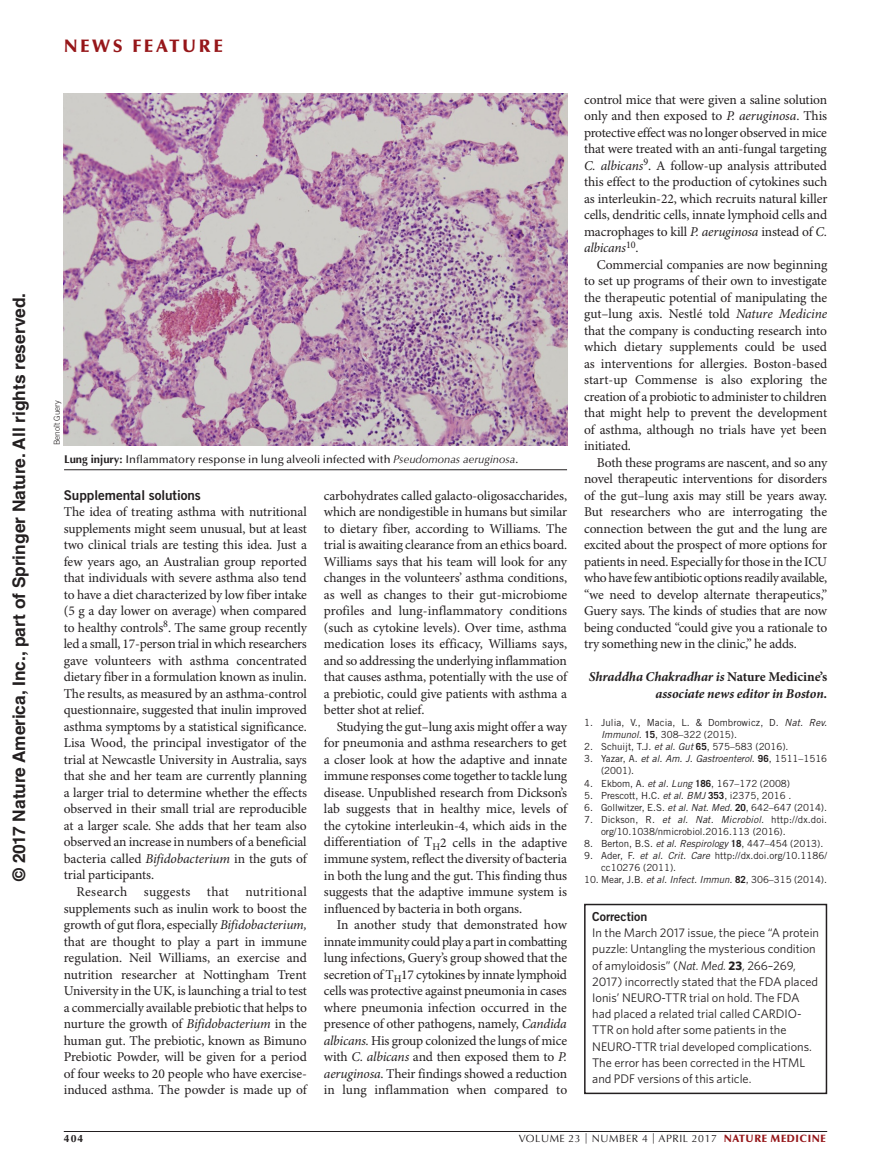
<style>
.page{position:relative;width:891px;height:1175px;background:#fff}
.page>*{position:absolute;margin:0;border:0;box-sizing:border-box;transform-origin:0 0}
.z-HEADER_follow{font:900 18px "Optima LT Std";letter-spacing:.15em;color:#961619}
.t1{font:700 17.4px "Helvetica LT Std";color:#231f20}
.TEXT_body_news_NOBRE{font:13.5px/16.5px "Minion Pro";letter-spacing:-.01em;color:#231f20;text-align:justify}
.TEXT_FIRST_news_NO_B{font:13.5px/16.5px "Minion Pro";letter-spacing:-.005em;color:#231f20;text-align:justify}
.AUTHOR_news{font:italic 700 13.5px/16.5px "Minion Pro";letter-spacing:-.01em;color:#231f20;text-align:right}
.SUBHEAD{font:13.5px "Trade Gothic LT Std Bd 2";letter-spacing:-.005em;color:#231f20}
.BOX_text_first{font:12.45px/16.2px "Whitney";letter-spacing:-.005em;color:#231f20}
.BOX_text_bold_first{font:12.45px "Trade Gothic LT Std Bd 2";letter-spacing:-.005em;color:#231f20}
.CAPTION_news{font:500 11.25px "Optima LT Std";color:#231f20}
.t2{font:10.5px "Optima LT Std";letter-spacing:.05em;color:#231f20}
.t3{font:700 10.5px "Optima LT Std";color:#231f20}
.REFERENCES{font:9.75px/12px "Trade Gothic LT Std";letter-spacing:-.005em;color:#231f20}
.CAPTION_photo_credit{font:300 8.25px "Trade Gothic LT Std";letter-spacing:-.005em;color:#231f20}
.s1{font-weight:700}
.s2{font-weight:400;font-style:italic}
.s3{font-style:italic}
.s4{font-style:normal}
.s5{font-weight:900;color:#961619}
</style>
<div class="page">
<hr style="left:64px;top:1131px;width:763px;height:1px;background:#231f20">
<img style="left:64px;top:94px;width:503px;height:351px">
<hr style="left:64px;top:469px;width:503px;height:1px;background:#231f20">
<div style="left:584px;top:903px;width:243px;height:191px;border:2px solid #231f20"></div>
<p class="t1" style="left:8px;top:881px;width:589px;rotate:-90deg">© 2017 Nature America, Inc., part of Springer Nature. All rights reserved.</p>
<p class="z-HEADER_follow" style="left:64px;top:36px;width:160px">NEWS FEATURE</p>
<p class="CAPTION_photo_credit" style="left:52px;top:445px;width:46px;rotate:-90deg">Benoît Guery</p>
<p class="CAPTION_news" style="left:64px;top:453px;width:456px"><span class="s1">Lung injury:</span> Inflammatory response in lung alveoli infected with <span class="s2">Pseudomonas aeruginosa</span>.</p>
<p class="SUBHEAD" style="left:64px;top:486px;width:139px">Supplemental solutions</p>
<p class="TEXT_FIRST_news_NO_B" style="left:64px;top:504px;width:245px">The idea of treating asthma with nutritional supplements might seem unusual, but at least two clinical trials are testing this idea. Just a few years ago, an Australian group reported that individuals with severe asthma also tend to have a diet characterized by low fiber intake (5 g a day lower on average) when compared to healthy controls<sup>8</sup>. The same group recently led a small, 17-person trial in which researchers gave volunteers with asthma concentrated dietary fiber in a formulation known as inulin.<br>The results, as measured by an asthma-control questionnaire, suggested that inulin improved asthma symptoms by a statistical significance.<br>Lisa Wood, the principal investigator of the trial at Newcastle University in Australia, says that she and her team are currently planning a larger trial to determine whether the effects observed in their small trial are reproducible at a larger scale. She adds that her team also observed an increase in numbers of a beneficial bacteria called <span class="s3">Bifidobacterium</span> in the guts of trial participants.</p>
<p class="TEXT_body_news_NOBRE" style="left:64px;top:884px;width:245px;text-indent:13px">Research suggests that nutritional supplements such as inulin work to boost the growth of gut flora, especially <span class="s3">Bifidobacterium, </span>that are thought to play a part in immune regulation. Neil Williams, an exercise and nutrition researcher at Nottingham Trent University in the UK, is launching a trial to test a commercially available prebiotic that helps to nurture the growth of <span class="s3">Bifidobacterium</span> in the human gut. The prebiotic, known as Bimuno Prebiotic Powder, will be given for a period of four weeks to 20 people who have exercise&shy;induced asthma. The powder is made up of</p>
<p class="TEXT_body_news_NOBRE" style="left:324px;top:488px;width:245px">carbohydrates called galacto-oligosaccharides, which are nondigestible in humans but similar to dietary fiber, according to Williams. The trial is awaiting clearance from an ethics board.<br>Williams says that his team will look for any changes in the volunteers’ asthma conditions, as well as changes to their gut-microbiome profiles and lung-inflammatory conditions (such as cytokine levels). Over time, asthma medication loses its efficacy, Williams says, and so addressing the underlying inflammation that causes asthma, potentially with the use of a prebiotic, could give patients with asthma a better shot at relief.</p>
<p class="TEXT_body_news_NOBRE" style="left:324px;top:719px;width:245px;text-indent:13px">Studying the gut–lung axis might offer a way for pneumonia and asthma researchers to get a closer look at how the adaptive and innate immune responses come together to tackle lung disease. Unpublished research from Dickson’s lab suggests that in healthy mice, levels of the cytokine interleukin-4, which aids in the differentiation of T<sub>H</sub>2 cells in the adaptive immune system, reflect the diversity of bacteria in both the lung and the gut. This finding thus suggests that the adaptive immune system is influenced by bacteria in both organs.</p>
<p class="TEXT_body_news_NOBRE" style="left:324px;top:917px;width:245px;text-indent:13px">In another study that demonstrated how innate immunity could play a part in combatting lung infections, Guery’s group showed that the secretion of T<sub>H</sub>17 cytokines by innate lymphoid cells was protective against pneumonia in cases where pneumonia infection occurred in the presence of other pathogens, namely, <span class="s3">Candida albicans.</span> His group colonized the lungs of mice with <span class="s3">C. albicans</span> and then exposed them to <span class="s3">P. aeruginosa</span>. Their findings showed a reduction in lung inflammation when compared to</p>
<p class="TEXT_body_news_NOBRE" style="left:584px;top:92px;width:245px">control mice that were given a saline solution only and then exposed to <span class="s3">P. aeruginosa</span>. This protective effect was no longer observed in mice that were treated with an anti-fungal targeting <span class="s3">C. albicans</span><sup>9</sup>. A follow-up analysis attributed this effect to the production of cytokines such as interleukin-22, which recruits natural killer cells, dendritic cells, innate lymphoid cells and macrophages to kill <span class="s3">P. aeruginosa</span> instead of <span class="s3">C. albicans</span><sup>10</sup>.</p>
<p class="TEXT_body_news_NOBRE" style="left:584px;top:257px;width:245px;text-indent:13px">Commercial companies are now beginning to set up programs of their own to investigate the therapeutic potential of manipulating the gut–lung axis. Nestlé told <span class="s3">Nature Medicine </span>that the company is conducting research into which dietary supplements could be used as interventions for allergies. Boston-based start-up Commense is also exploring the creation of a probiotic to administer to children that might help to prevent the development of asthma, although no trials have yet been initiated.</p>
<p class="TEXT_body_news_NOBRE" style="left:584px;top:455px;width:245px;text-indent:13px">Both these programs are nascent, and so any novel therapeutic interventions for disorders of the gut–lung axis may still be years away.<br>But researchers who are interrogating the connection between the gut and the lung are excited about the prospect of more options for patients in need. Especially for those in the ICU who have few antibiotic options readily available, “we need to develop alternate therapeutics,” Guery says. The kinds of studies that are now being conducted “could give you a rationale to try something new in the clinic,” he adds.</p>
<p class="AUTHOR_news" style="left:589px;top:669px;width:240px">Shraddha Chakradhar is <span class="s4">Nature Medicine’s </span>associate news editor in Boston.</p>
<p class="REFERENCES" style="left:601px;top:717px;width:228px;text-indent:-17px">1. Julia, V., Macia, L. &amp; Dombrowicz, D. <span class="s3">Nat. Rev.<br>Immunol.</span> <span class="s1">15</span>, 308–322 (2015).</p>
<p class="REFERENCES" style="left:584px;top:741px;width:206px">2. Schuijt, T.J. <span class="s3">et al. Gut</span> <span class="s1">65</span>, 575–583 (2016).</p>
<p class="REFERENCES" style="left:601px;top:753px;width:228px;text-indent:-17px">3. Yazar, A. <span class="s3">et al. Am. J. Gastroenterol</span>. <span class="s1">96</span>, 1511–1516 (2001).</p>
<p class="REFERENCES" style="left:584px;top:777px;width:208px">4. Ekbom, A. <span class="s3">et al. Lung</span> <span class="s1">186</span>, 167–172 (2008)</p>
<p class="REFERENCES" style="left:584px;top:789px;width:209px">5. Prescott, H.C. <span class="s3">et al. BMJ</span> <span class="s1">353</span>, i2375, 2016 .</p>
<p class="REFERENCES" style="left:584px;top:801px;width:245px">6. Gollwitzer, E.S. <span class="s3">et al. Nat. Med.</span> <span class="s1">20</span>, 642–647 (2014).</p>
<p class="REFERENCES" style="left:601px;top:813px;width:228px;text-indent:-17px">7. Dickson, R. <span class="s3">et al. Nat. Microbiol.</span> http://dx.doi. org/10.1038/nmicrobiol.2016.113 (2016).</p>
<p class="REFERENCES" style="left:584px;top:837px;width:241px">8. Berton, B.S. <span class="s3">et al. Respirology</span> <span class="s1">18</span>, 447–454 (2013).</p>
<p class="REFERENCES" style="left:601px;top:849px;width:228px;text-indent:-17px">9. Ader, F. <span class="s3">et al. Crit. Care</span> http://dx.doi.org/10.1186/ cc10276 (2011).</p>
<p class="REFERENCES" style="left:584px;top:873px;width:245px">10. Mear, J.B. <span class="s3">et al. Infect. Immun.</span> <span class="s1">82</span>, 306–315 (2014).</p>
<p class="BOX_text_bold_first" style="left:592px;top:908px;width:56px">Correction</p>
<p class="BOX_text_first" style="left:592px;top:924px;width:228px">In the March 2017 issue, the piece “A protein puzzle: Untangling the mysterious condition of amyloidosis” (<span class="s3">Nat. Med.</span> <span class="s1">23</span>, 266–269, 2017) incorrectly stated that the FDA placed Ionis’ NEURO-TTR trial on hold. The FDA had placed a related trial called CARDIO-TTR on hold after some patients in the NEURO-TTR trial developed complications.<br>The error has been corrected in the HTML and PDF versions of this article.</p>
<p class="t3" style="left:64px;top:1132px;width:21px">404</p>
<p class="t2" style="left:519px;top:1132px;width:308px">VOLUME 23 | NUMBER 4 | APRIL 2017 <span class="s5">NATURE MEDICINE</span></p>
</div>
